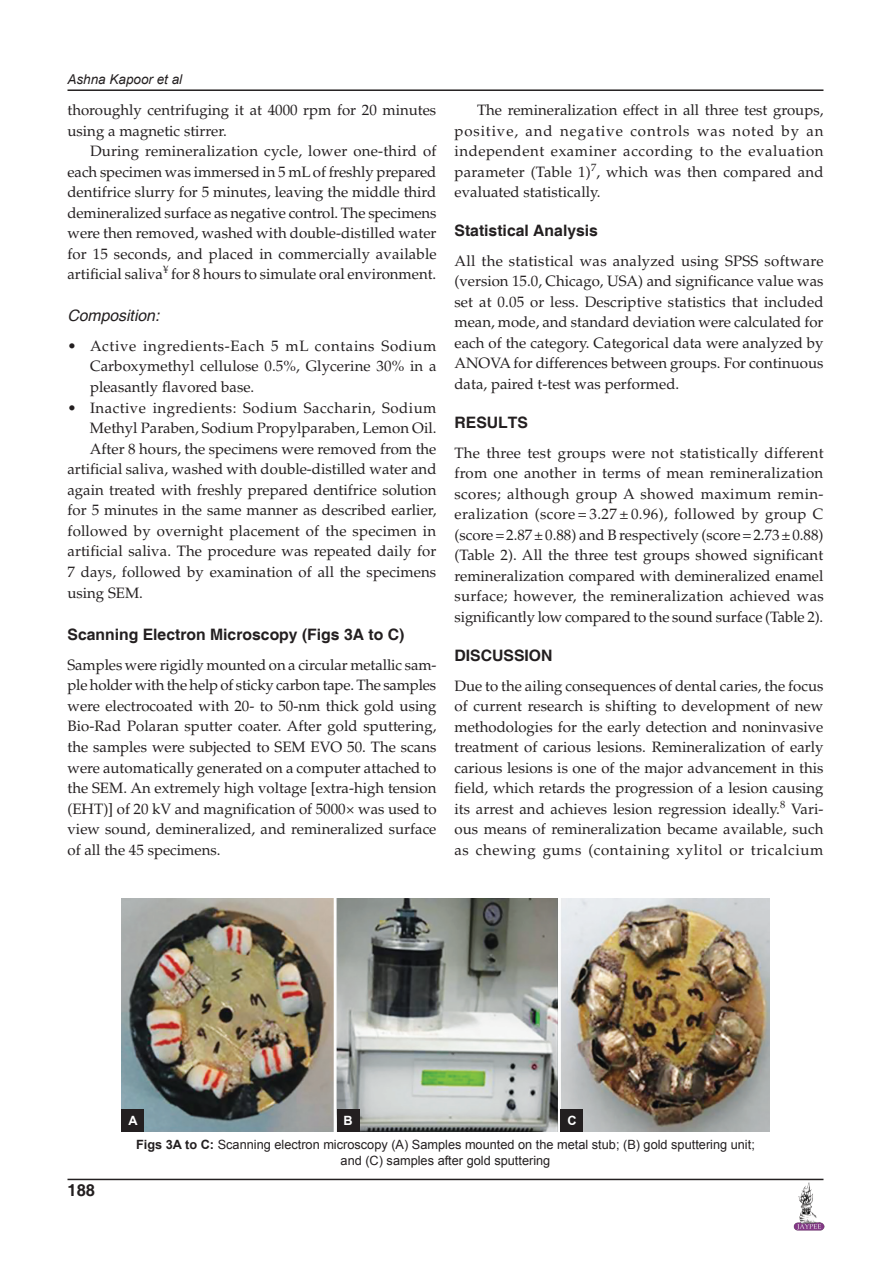
<style>
.page{position:relative;width:891px;height:1269px;background:#fff}
.page>*{position:absolute;margin:0;border:0;box-sizing:border-box;transform-origin:0 0}
.t1{font:700 16.5px "Helvetica";color:#231f20}
.t2{font:700 15.75px "Helvetica";color:#231f20}
.t3{font:italic 15.75px "Helvetica";color:#231f20}
.t4{font:15px/20.5px "Palatino";color:#231f20;text-align:justify}
.t5{font:15px "Palatino";letter-spacing:.03em;color:#231f20}
.t6{font:italic 13.5px "Arial";color:#231f20}
.t7{font:12.75px/15.8px "Arial";color:#231f20;text-align:center}
.t8{font:700 12.75px "Arial";color:#fff}
.s1{font-weight:700}
</style>
<div class="page">
<hr style="left:68px;top:89px;width:756px;height:2px;background:#231f20">
<hr style="left:68px;top:1179px;width:756px;height:1px;background:#231f20">
<img style="left:794px;top:1182px;width:30px;height:49px">
<img style="left:122px;top:898px;width:648px;height:233px">
<div style="left:122px;top:1109px;width:22px;height:22px;background:#231f20"></div>
<div style="left:337px;top:1109px;width:22px;height:22px;background:#231f20"></div>
<div style="left:561px;top:1109px;width:22px;height:22px;background:#231f20"></div>
<p class="t6" style="left:68px;top:70px;width:116px">Ashna Kapoor et al</p>
<p class="t4" style="left:68px;top:100px;width:370px">thoroughly centrifuging it at 4000 rpm for 20 minutes using a magnetic stirrer.</p>
<p class="t4" style="left:68px;top:141px;width:371px;text-indent:22px">During remineralization cycle, lower one-third of each specimen was immersed in 5 mL of freshly prepared dentifrice slurry for 5 minutes, leaving the middle third demineralized surface as negative control. The specimens were then removed, washed with double-distilled water for 15 seconds, and placed in commercially available artificial saliva<sup>¥</sup> for 8 hours to simulate oral environment.</p>
<p class="t3" style="left:68px;top:307px;width:93px">Composition:</p>
<p class="t4" style="left:90px;top:336px;width:348px;text-indent:-22px">• Active ingredients-Each 5 mL contains Sodium Carboxymethyl cellulose 0.5%, Glycerine 30% in a pleasantly flavored base.</p>
<p class="t5" style="left:68px;top:399px;width:370px">• Inactive ingredients: Sodium Saccharin, Sodium</p>
<p class="t4" style="left:90px;top:418px;width:348px">Methyl Paraben, Sodium Propylparaben, Lemon Oil.</p>
<p class="t4" style="left:90px;top:439px;width:348px">After 8 hours, the specimens were removed from the</p>
<p class="t4" style="left:67px;top:459px;width:371px">artificial saliva, washed with double-distilled water and</p>
<p class="t4" style="left:67px;top:480px;width:371px">again treated with freshly prepared dentifrice solution</p>
<p class="t4" style="left:67px;top:500px;width:370px">for 5 minutes in the same manner as described earlier,</p>
<p class="t4" style="left:67px;top:521px;width:370px">followed by overnight placement of the specimen in</p>
<p class="t4" style="left:67px;top:541px;width:370px">artificial saliva. The procedure was repeated daily for</p>
<p class="t4" style="left:67px;top:562px;width:370px">7 days, followed by examination of all the specimens</p>
<p class="t4" style="left:67px;top:582px;width:77px">using SEM.</p>
<p class="t2" style="left:68px;top:625px;width:338px">Scanning Electron Microscopy (Figs 3A to C)</p>
<p class="t4" style="left:68px;top:655px;width:371px">Samples were rigidly mounted on a circular metallic sam&shy;ple holder with the help of sticky carbon tape. The samples were electrocoated with 20- to 50-nm thick gold using Bio-Rad Polaran sputter coater. After gold sputtering, the samples were subjected to SEM EVO 50. The scans were automatically generated on a computer attached to the SEM. An extremely high voltage [extra-high tension (EHT)] of 20 kV and magnification of 5000× was used to view sound, demineralized, and remineralized surface of all the 45 specimens.</p>
<p class="t4" style="left:454px;top:100px;width:371px;text-indent:22px">The remineralization effect in all three test groups, positive, and negative controls was noted by an independent examiner according to the evaluation parameter (Table 1)<sup>7</sup>, which was then compared and evaluated statistically.</p>
<p class="t2" style="left:454px;top:221px;width:145px">Statistical Analysis</p>
<p class="t4" style="left:454px;top:251px;width:371px">All the statistical was analyzed using SPSS software (version 15.0, Chicago, USA) and significance value was set at 0.05 or less. Descriptive statistics that included mean, mode, and standard deviation were calculated for each of the category. Categorical data were analyzed by ANOVAfor differences between groups. For continuous data, paired t-test was performed.</p>
<p class="t2" style="left:454px;top:413px;width:75px">RESULTS</p>
<p class="t4" style="left:454px;top:442px;width:371px">The three test groups were not statistically different from one another in terms of mean remineralization scores; although group A showed maximum remin&shy;eralization (score = 3.27 ± 0.96), followed by group C (score=2.87±0.88) and B respectively (score=2.73±0.88) (Table 2). All the three test groups showed significant remineralization compared with demineralized enamel surface; however, the remineralization achieved was significantly low compared to the sound surface (Table 2).</p>
<p class="t2" style="left:454px;top:646px;width:100px">DISCUSSION</p>
<p class="t4" style="left:454px;top:675px;width:371px">Due to the ailing consequences of dental caries, the focus of current research is shifting to development of new methodologies for the early detection and noninvasive treatment of carious lesions. Remineralization of early carious lesions is one of the major advancement in this field, which retards the progression of a lesion causing its arrest and achieves lesion regression ideally.<sup>8</sup> Vari&shy;ous means of remineralization became available, such as chewing gums (containing xylitol or tricalcium</p>
<p class="t8" style="left:128px;top:1112px;width:11px">A</p>
<p class="t8" style="left:343px;top:1112px;width:11px">B</p>
<p class="t8" style="left:567px;top:1112px;width:11px">C</p>
<p class="t1" style="left:68px;top:1180px;width:29px">188</p>
<p class="t7" style="left:136px;top:1137px;width:620px"><span class="s1">Figs 3A to C:</span> Scanning electron microscopy (A) Samples mounted on the metal stub; (B) gold sputtering unit; and (C) samples after gold sputtering</p>
</div>
